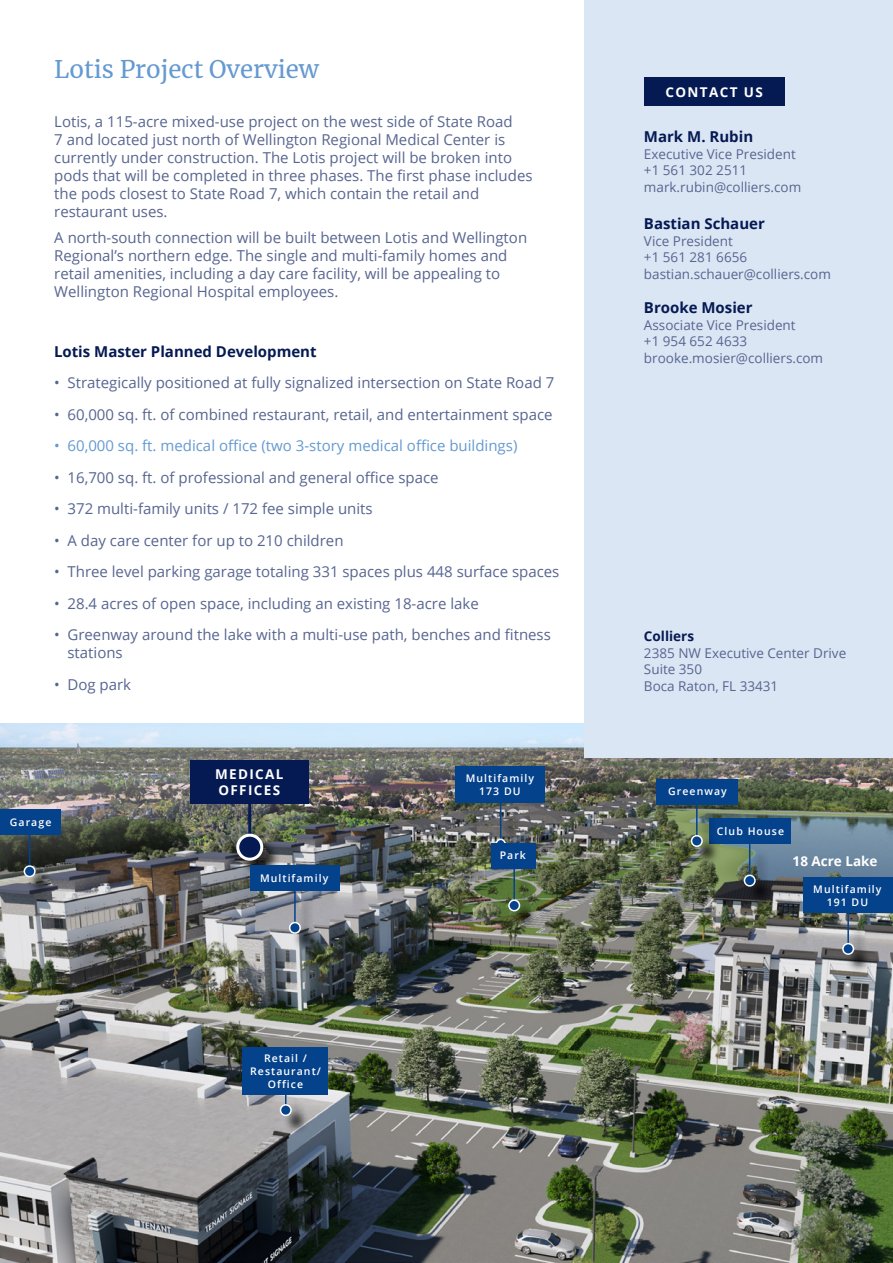
<style>
.page{position:relative;width:893px;height:1263px;background:#fff}
.page>*{position:absolute;margin:0;border:0;box-sizing:border-box;transform-origin:0 0}
.Headline{font:24px "Merriweather";color:#6599d1}
.Body_Copy{font:15px/18px "Open Sans";color:#576590}
.t1{font:15px "Open Sans";color:#6599d1}
.Firstname_Lastname{font:700 15px "Open Sans";color:#051a53}
.Subtitle{font:700 15px "Open Sans";color:#051a53}
.Contact_Information{font:13.5px "Open Sans";color:#576590}
.Colliers_Address{font:13.5px "Open Sans";color:#576590}
.Contact_Us{font:700 13.5px/16.2px "Open Sans";letter-spacing:.1em;color:#fff}
.Colliers_International{font:700 13.5px "Open Sans";color:#fff}
.Colliers_International-2{font:700 13.5px "Open Sans";color:#051a53}
.Contact_Us-2{font:600 10.5px/12.6px "Open Sans";letter-spacing:.1em;color:#fff;text-align:center}
</style>
<div class="page">
<img style="left:0;top:723px;width:893px;height:540px">
<div style="left:585px;top:0;width:308px;height:758px;background:#dbe6f4"></div>
<div style="left:644px;top:78px;width:140px;height:28px;background:#051a53"></div>
<div style="left:190px;top:761px;width:119px;height:43px;background:#051a53"></div>
<div style="left:250px;top:807px;width:20px;height:58px;background:#000;opacity:.75"></div>
<hr style="left:248px;top:804px;width:3px;height:43px;background:#051a53">
<div style="left:239px;top:836px;width:43px;height:43px;background:#000;opacity:.75"></div>
<div style="left:238px;top:835px;width:24px;height:24px;background:#051a53;border-radius:50%"></div>
<div style="left:236px;top:834px;width:27px;height:27px;border:3px solid #fff;border-radius:50%"></div>
<div style="left:709px;top:818px;width:82px;height:26px;background:#05428c"></div>
<div style="left:751px;top:847px;width:18px;height:52px;background:#000;opacity:.75"></div>
<hr style="left:749px;top:844px;width:1px;height:37px;background:#05428c">
<div style="left:746px;top:877px;width:28px;height:28px;background:#000;opacity:.75"></div>
<div style="left:744px;top:875px;width:11px;height:11px;background:#05428c;border-radius:50%"></div>
<div style="left:744px;top:875px;width:12px;height:12px;border:2px solid #fff;border-radius:50%"></div>
<div style="left:455px;top:766px;width:90px;height:37px;background:#05428c"></div>
<div style="left:502px;top:800px;width:18px;height:65px;background:#000;opacity:.75"></div>
<hr style="left:500px;top:796px;width:1px;height:52px;background:#05428c">
<div style="left:497px;top:841px;width:28px;height:32px;background:#000;opacity:.75"></div>
<svg style="left:495px;top:839px;width:11px;height:15px"></svg>
<div style="left:495px;top:838px;width:12px;height:17px;border:2px solid #fff;border-radius:50%"></div>
<div style="left:250px;top:865px;width:90px;height:26px;background:#05428c"></div>
<div style="left:296px;top:895px;width:18px;height:51px;background:#000;opacity:.75"></div>
<hr style="left:294px;top:891px;width:2px;height:37px;background:#05428c">
<div style="left:292px;top:924px;width:27px;height:28px;background:#000;opacity:.75"></div>
<div style="left:290px;top:922px;width:10px;height:11px;background:#05428c;border-radius:50%"></div>
<div style="left:289px;top:922px;width:12px;height:12px;border:2px solid #fff;border-radius:50%"></div>
<div style="left:803px;top:877px;width:90px;height:35px;background:#05428c"></div>
<div style="left:850px;top:916px;width:17px;height:51px;background:#000;opacity:.75"></div>
<hr style="left:847px;top:912px;width:2px;height:38px;background:#05428c">
<div style="left:845px;top:946px;width:27px;height:27px;background:#000;opacity:.75"></div>
<div style="left:843px;top:944px;width:10px;height:10px;background:#05428c;border-radius:50%"></div>
<div style="left:842px;top:943px;width:12px;height:12px;border:2px solid #fff;border-radius:50%"></div>
<div style="left:491px;top:843px;width:45px;height:26px;background:#05428c"></div>
<div style="left:516px;top:872px;width:17px;height:52px;background:#000;opacity:.75"></div>
<hr style="left:513px;top:869px;width:2px;height:37px;background:#05428c">
<div style="left:511px;top:902px;width:27px;height:28px;background:#000;opacity:.75"></div>
<div style="left:509px;top:900px;width:10px;height:11px;background:#05428c;border-radius:50%"></div>
<div style="left:508px;top:899px;width:12px;height:12px;border:2px solid #fff;border-radius:50%"></div>
<div style="left:656px;top:779px;width:82px;height:25px;background:#05428c"></div>
<div style="left:698px;top:808px;width:18px;height:52px;background:#000;opacity:.75"></div>
<hr style="left:696px;top:804px;width:2px;height:38px;background:#05428c">
<div style="left:694px;top:838px;width:27px;height:27px;background:#000;opacity:.75"></div>
<div style="left:692px;top:836px;width:10px;height:10px;background:#05428c;border-radius:50%"></div>
<div style="left:691px;top:835px;width:12px;height:12px;border:2px solid #fff;border-radius:50%"></div>
<div style="left:0;top:809px;width:61px;height:26px;background:#05428c"></div>
<div style="left:31px;top:838px;width:18px;height:52px;background:#000;opacity:.75"></div>
<hr style="left:29px;top:835px;width:1px;height:37px;background:#05428c">
<div style="left:26px;top:868px;width:28px;height:28px;background:#000;opacity:.75"></div>
<div style="left:24px;top:866px;width:11px;height:10px;background:#05428c;border-radius:50%"></div>
<div style="left:24px;top:865px;width:12px;height:12px;border:2px solid #fff;border-radius:50%"></div>
<div style="left:242px;top:1047px;width:86px;height:48px;background:#05428c"></div>
<div style="left:287px;top:1097px;width:18px;height:32px;background:#000;opacity:.75"></div>
<div style="left:283px;top:1107px;width:27px;height:27px;background:#000;opacity:.75"></div>
<div style="left:280px;top:1105px;width:11px;height:10px;background:#05428c;border-radius:50%"></div>
<div style="left:280px;top:1104px;width:12px;height:12px;border:2px solid #fff;border-radius:50%"></div>
<p class="Headline" style="left:54px;top:52px;width:266px">Lotis Project Overview</p>
<p class="Body_Copy" style="left:54px;top:112px;width:480px">Lotis, a 115-acre mixed-use project on the west side of State Road<br>7 and located just north of Wellington Regional Medical Center is currently under construction. The Lotis project will be broken into pods that will be completed in three phases. The first phase includes the pods closest to State Road 7, which contain the retail and restaurant uses.</p>
<p class="Body_Copy" style="left:54px;top:228px;width:474px">A north-south connection will be built between Lotis and Wellington Regional’s northern edge. The single and multi-family homes and retail amenities, including a day care facility, will be appealing to Wellington Regional Hospital employees.</p>
<p class="Subtitle" style="left:54px;top:340px;width:264px">Lotis Master Planned Development</p>
<p class="Body_Copy" style="left:54px;top:373px;width:502px">• Strategically positioned at fully signalized intersection on State Road 7</p>
<p class="Body_Copy" style="left:54px;top:405px;width:500px">• 60,000 sq. ft. of combined restaurant, retail, and entertainment space</p>
<p class="t1" style="left:54px;top:435px;width:465px">• 60,000 sq. ft. medical office (two 3-story medical office buildings)</p>
<p class="Body_Copy" style="left:54px;top:468px;width:386px">• 16,700 sq. ft. of professional and general office space</p>
<p class="Body_Copy" style="left:54px;top:499px;width:320px">• 372 multi-family units / 172 fee simple units</p>
<p class="Body_Copy" style="left:54px;top:531px;width:291px">• A day care center for up to 210 children</p>
<p class="Body_Copy" style="left:54px;top:562px;width:507px">• Three level parking garage totaling 331 spaces plus 448 surface spaces</p>
<p class="Body_Copy" style="left:54px;top:594px;width:426px">• 28.4 acres of open space, including an existing 18-acre lake</p>
<p class="Body_Copy" style="left:68px;top:625px;width:485px;text-indent:-14px">• Greenway around the lake with a multi-use path, benches and fitness stations</p>
<p class="Body_Copy" style="left:54px;top:675px;width:79px">• Dog park</p>
<p class="Contact_Us-2" style="left:10px;top:816px;width:43px">Garage</p>
<p class="Contact_Us" style="left:215px;top:765px;width:70px">MEDICAL<br>OFFICES</p>
<p class="Contact_Us-2" style="left:260px;top:872px;width:70px">Multifamily</p>
<p class="Contact_Us-2" style="left:250px;top:1052px;width:72px">Retail /<br>Restaurant/<br>Office</p>
<p class="Contact_Us-2" style="left:466px;top:772px;width:70px">Multifamily</p>
<p class="Contact_Us-2" style="left:479px;top:785px;width:43px">173 DU</p>
<p class="Contact_Us-2" style="left:500px;top:849px;width:28px">Park</p>
<p class="Contact_Us" style="left:666px;top:84px;width:99px">CONTACT US</p>
<p class="Firstname_Lastname" style="left:644px;top:126px;width:111px">Mark M. Rubin</p>
<p class="Contact_Information" style="left:644px;top:145px;width:153px">Executive Vice President</p>
<p class="Contact_Information" style="left:644px;top:161px;width:105px">+1 561 302 2511</p>
<p class="Contact_Information" style="left:644px;top:178px;width:159px">mark.rubin@colliers.com</p>
<p class="Firstname_Lastname" style="left:644px;top:213px;width:122px">Bastian Schauer</p>
<p class="Contact_Information" style="left:644px;top:232px;width:90px">Vice President</p>
<p class="Contact_Information" style="left:644px;top:248px;width:105px">+1 561 281 6656</p>
<p class="Contact_Information" style="left:644px;top:265px;width:189px">bastian.schauer@colliers.com</p>
<p class="Firstname_Lastname" style="left:644px;top:297px;width:110px">Brooke Mosier</p>
<p class="Contact_Information" style="left:644px;top:316px;width:153px">Associate Vice President</p>
<p class="Contact_Information" style="left:644px;top:332px;width:105px">+1 954 652 4633</p>
<p class="Contact_Information" style="left:644px;top:349px;width:181px">brooke.mosier@colliers.com</p>
<p class="Colliers_International-2" style="left:644px;top:627px;width:52px">Colliers</p>
<p class="Colliers_Address" style="left:644px;top:644px;width:204px">2385 NW Executive Center Drive</p>
<p class="Colliers_Address" style="left:644px;top:660px;width:60px">Suite 350</p>
<p class="Colliers_Address" style="left:644px;top:677px;width:136px">Boca Raton, FL 33431</p>
<p class="Contact_Us-2" style="left:668px;top:785px;width:60px">Greenway</p>
<p class="Contact_Us-2" style="left:717px;top:825px;width:69px">Club House</p>
<p class="Colliers_International" style="left:793px;top:851px;width:86px">18 Acre Lake</p>
<p class="Contact_Us-2" style="left:813px;top:883px;width:70px">Multifamily</p>
<p class="Contact_Us-2" style="left:827px;top:895px;width:43px">191 DU</p>
</div>
